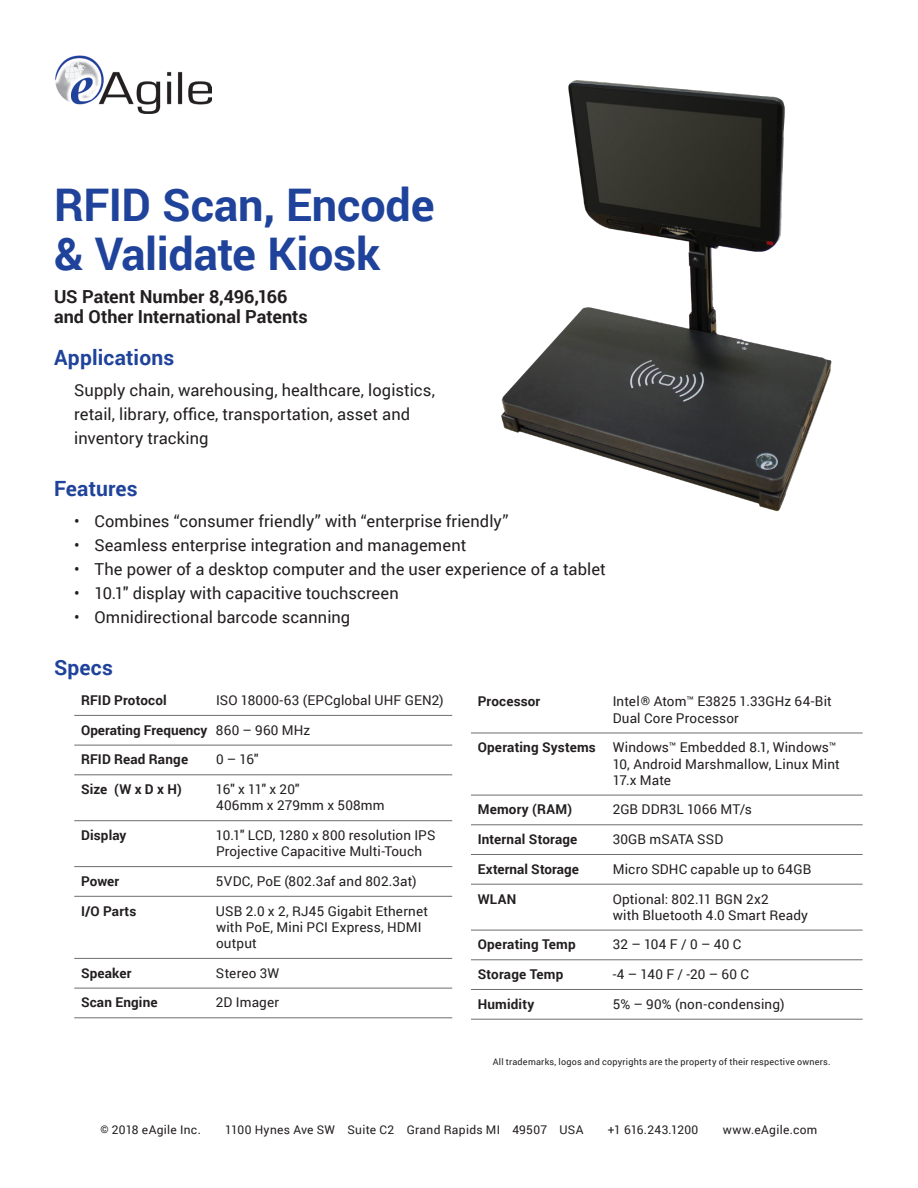
<style>
.page{position:relative;width:918px;height:1188px;background:#fff}
.page>*{position:absolute;margin:0;border:0;box-sizing:border-box;transform-origin:0 0}
.Product_Name{font:700 45px/49.5px "Roboto";letter-spacing:-.005em;color:#1f439b}
.t1{font:700 21px "Roboto";letter-spacing:.01em;color:#1f439b}
.Patent_Number{font:700 18px/19.5px "Roboto";color:#231f20}
.Information__Non-OL{font:16.5px/24px "Roboto";letter-spacing:.005em;color:#231f20}
.Specs__Tabs{font:13.5px/16.2px "Roboto";letter-spacing:.01em;color:#231f20}
.Specs__Tabs-2{font:700 13.5px "Roboto";letter-spacing:.01em;color:#231f20}
.t2{font:12px "Roboto";letter-spacing:.025em;color:#231f20}
.Copyright_Notice{font:9px "Roboto";letter-spacing:.03em;color:#231f20}
.s1{font-weight:400}
.s2{font-size:12px}
.s3{font-weight:700}
.s4{font-size:10.5px}
</style>
<div class="page">
<hr style="left:74px;top:715px;width:378px;height:1px;background:#6c6d70">
<hr style="left:74px;top:745px;width:378px;height:1px;background:#6c6d70">
<hr style="left:74px;top:774px;width:378px;height:1px;background:#6c6d70">
<hr style="left:74px;top:820px;width:378px;height:1px;background:#6c6d70">
<hr style="left:74px;top:866px;width:378px;height:1px;background:#6c6d70">
<hr style="left:74px;top:896px;width:378px;height:1px;background:#6c6d70">
<hr style="left:74px;top:958px;width:378px;height:1px;background:#6c6d70">
<hr style="left:74px;top:988px;width:378px;height:1px;background:#6c6d70">
<hr style="left:74px;top:1017px;width:378px;height:1px;background:#6c6d70">
<hr style="left:471px;top:733px;width:392px;height:1px;background:#6c6d70">
<hr style="left:471px;top:795px;width:392px;height:1px;background:#6c6d70">
<hr style="left:471px;top:824px;width:392px;height:1px;background:#6c6d70">
<hr style="left:471px;top:854px;width:392px;height:1px;background:#6c6d70">
<hr style="left:471px;top:884px;width:392px;height:1px;background:#6c6d70">
<hr style="left:471px;top:930px;width:392px;height:1px;background:#6c6d70">
<hr style="left:471px;top:959px;width:392px;height:1px;background:#6c6d70">
<hr style="left:471px;top:989px;width:392px;height:1px;background:#6c6d70">
<hr style="left:471px;top:1019px;width:392px;height:1px;background:#6c6d70">
<img style="left:55px;top:55px;width:157px;height:59px">
<img style="left:501px;top:80px;width:331px;height:432px">
<p class="Product_Name" style="left:54px;top:178px;width:382px">RFID Scan, Encode &amp; Validate Kiosk</p>
<p class="Patent_Number" style="left:54px;top:286px;width:255px">US Patent Number 8,496,166 and Other International Patents</p>
<p class="t1" style="left:54px;top:343px;width:122px">Applications</p>
<p class="Information__Non-OL" style="left:74px;top:378px;width:362px">Supply chain, warehousing, healthcare, logistics, retail, library, office, transportation, asset and inventory tracking</p>
<p class="t1" style="left:54px;top:474px;width:85px">Features</p>
<p class="Information__Non-OL" style="left:74px;top:509px;width:436px">• Combines “consumer friendly” with “enterprise friendly”</p>
<p class="Information__Non-OL" style="left:74px;top:533px;width:394px">• Seamless enterprise integration and management</p>
<p class="Information__Non-OL" style="left:74px;top:557px;width:533px">• The power of a desktop computer and the user experience of a tablet</p>
<p class="Information__Non-OL" style="left:74px;top:581px;width:326px">• 10.1" display with capacitive touchscreen</p>
<p class="Information__Non-OL" style="left:74px;top:605px;width:278px">• Omnidirectional barcode scanning</p>
<p class="t1" style="left:54px;top:653px;width:60px">Specs</p>
<p class="Specs__Tabs-2" style="left:81px;top:691px;width:87px">RFID Protocol</p>
<p class="Specs__Tabs" style="left:216px;top:692px;width:229px">ISO 18000-63 (EPCglobal UHF GEN2)</p>
<p class="Specs__Tabs-2" style="left:81px;top:720px;width:231px">Operating Frequency <span class="s1">860 – 960 MHz</span></p>
<p class="Specs__Tabs-2" style="left:81px;top:750px;width:109px">RFID Read Range</p>
<p class="Specs__Tabs" style="left:216px;top:751px;width:44px">0 – 16″</p>
<p class="Specs__Tabs-2" style="left:81px;top:780px;width:102px">Size (W x D x H)</p>
<p class="Specs__Tabs" style="left:216px;top:781px;width:170px">16" x 11" x 20″<br>406mm x 279mm x 508mm</p>
<p class="Specs__Tabs-2" style="left:81px;top:826px;width:47px">Display</p>
<p class="Specs__Tabs" style="left:216px;top:827px;width:221px">10.1" LCD, 1280 x 800 resolution IPS<br>Projective Capacitive Multi-Touch</p>
<p class="Specs__Tabs-2" style="left:81px;top:872px;width:40px">Power</p>
<p class="Specs__Tabs" style="left:216px;top:873px;width:202px">5VDC, PoE (802.3af and 802.3at)</p>
<p class="Specs__Tabs-2" style="left:81px;top:901px;width:57px">I/O Parts</p>
<p class="Specs__Tabs" style="left:216px;top:902px;width:214px">USB 2.0 x 2, RJ45 Gigabit Ethernet with PoE, Mini PCI Express, HDMI output</p>
<p class="Specs__Tabs-2" style="left:81px;top:963px;width:52px">Speaker</p>
<p class="Specs__Tabs" style="left:216px;top:964px;width:65px">Stereo 3W</p>
<p class="Specs__Tabs-2" style="left:81px;top:993px;width:78px">Scan Engine</p>
<p class="Specs__Tabs" style="left:216px;top:994px;width:65px">2D Imager</p>
<p class="Specs__Tabs-2" style="left:478px;top:692px;width:64px">Processor</p>
<p class="Specs__Tabs" style="left:613px;top:693px;width:221px">Intel<span class="s2">®</span> Atom<span class="s2">™</span> E3825 1.33GHz 64-Bit<br>Dual Core Processor</p>
<p class="Specs__Tabs" style="left:613px;top:739px;width:229px;text-indent:-135px"><span class="s3">Operating Systems</span> Windows<span class="s2">™</span> Embedded 8.1, Windows<span class="s2">™<br></span>10, Android Marshmallow, Linux Mint<br>17.x Mate</p>
<p class="Specs__Tabs-2" style="left:478px;top:800px;width:96px">Memory (RAM)</p>
<p class="Specs__Tabs" style="left:613px;top:801px;width:141px">2GB DDR3L 1066 MT/s</p>
<p class="Specs__Tabs-2" style="left:478px;top:830px;width:101px">Internal Storage</p>
<p class="Specs__Tabs" style="left:613px;top:831px;width:112px">30GB mSATA SSD</p>
<p class="Specs__Tabs-2" style="left:478px;top:860px;width:103px">External Storage</p>
<p class="Specs__Tabs" style="left:613px;top:860px;width:200px">Micro SDHC capable up to 64GB</p>
<p class="Specs__Tabs-2" style="left:478px;top:889px;width:40px">WLAN</p>
<p class="Specs__Tabs" style="left:613px;top:890px;width:197px">Optional: 802.11 BGN 2x2<br>with Bluetooth 4.0 Smart Ready</p>
<p class="Specs__Tabs-2" style="left:478px;top:935px;width:99px">Operating Temp</p>
<p class="Specs__Tabs" style="left:613px;top:936px;width:130px">32 – 104 F / 0 – 40 C</p>
<p class="Specs__Tabs-2" style="left:478px;top:965px;width:87px">Storage Temp</p>
<p class="Specs__Tabs" style="left:613px;top:966px;width:138px">-4 – 140 F / -20 – 60 C</p>
<p class="Specs__Tabs-2" style="left:478px;top:995px;width:58px">Humidity</p>
<p class="Specs__Tabs" style="left:613px;top:995px;width:173px">5% – 90% (non-condensing)</p>
<p class="Copyright_Notice" style="left:493px;top:1055px;width:339px">All trademarks, logos and copyrights are the property of their respective owners.</p>
<p class="t2" style="left:101px;top:1121px;width:102px"><span class="s4">©</span> 2018 eAgile Inc.</p>
<p class="t2" style="left:225px;top:1121px;width:360px">1100 Hynes Ave SW Suite C2 Grand Rapids MI 49507 USA</p>
<p class="t2" style="left:608px;top:1121px;width:92px">+1 616.243.1200</p>
<p class="t2" style="left:723px;top:1121px;width:96px">www.eAgile.com</p>
</div>
